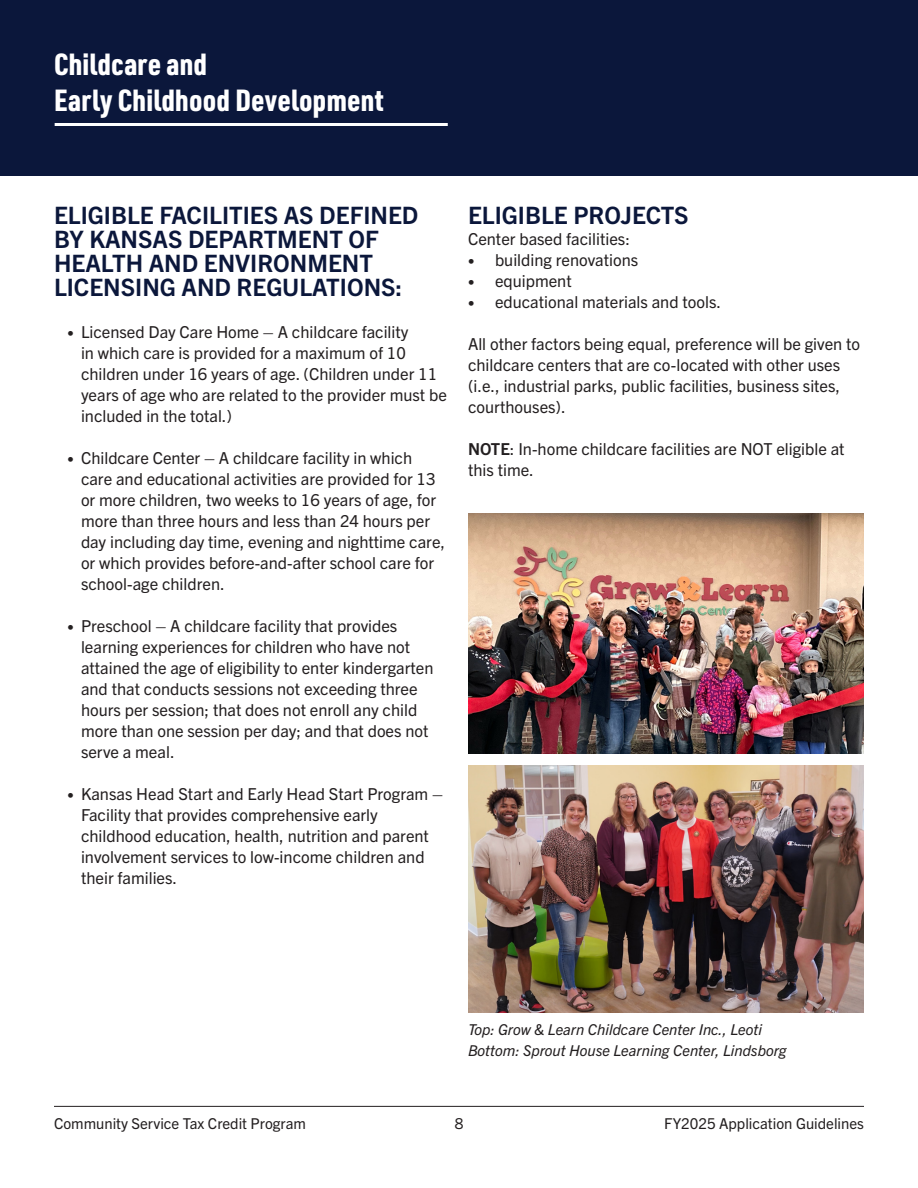
<style>
.page{position:relative;width:918px;height:1188px;background:#fff}
.page>*{position:absolute;margin:0;border:0;box-sizing:border-box;transform-origin:0 0}
.t1{font:900 30px "URWDIN Cond";letter-spacing:.01em;color:#fff}
.t2{font:700 24px "Trade Gothic Next LT Pro";color:#0b173b}
.t3{font:16.5px/21px "Trade Gothic Next LT Pro";color:#231f20}
.t4{font:italic 15px "Trade Gothic Next LT Pro";color:#231f20}
.t5{font:15px "Trade Gothic Next LT Pro";color:#231f20}
.s1{font-family:"Montserrat";font-weight:800}
.s2{font-weight:700}
</style>
<div class="page">
<hr style="left:54px;top:1106px;width:810px;height:1px;background:#231f20">
<div style="left:0;top:0;width:918px;height:176px;background:#0b173b"></div>
<hr style="left:55px;top:123px;width:393px;height:3px;background:#fff">
<img style="left:468px;top:765px;width:396px;height:247px">
<img style="left:468px;top:513px;width:396px;height:241px">
<p class="t1" style="left:54px;top:44px;width:155px">Childcare and</p>
<p class="t1" style="left:54px;top:80px;width:331px">Early Childhood Development</p>
<p class="t2" style="left:54px;top:199px;width:366px">ELIGIBLE FACILITIES AS DEFINED</p>
<p class="t2" style="left:54px;top:223px;width:326px">BY KANSAS DEPARTMENT OF</p>
<p class="t2" style="left:54px;top:247px;width:321px">HEALTH AND ENVIRONMENT</p>
<p class="t2" style="left:54px;top:271px;width:350px">LICENSING AND REGULATIONS:</p>
<p class="t3" style="left:81px;top:320px;width:367px;text-indent:-14px"><span class="s1">•</span> Licensed Day Care Home – A childcare facility<br>in which care is provided for a maximum of 10 children under 16 years of age. (Children under 11 years of age who are related to the provider must be included in the total.)</p>
<p class="t3" style="left:81px;top:446px;width:366px;text-indent:-14px"><span class="s1">•</span> Childcare Center – A childcare facility in which care and educational activities are provided for 13 or more children, two weeks to 16 years of age, for more than three hours and less than 24 hours per day including day time, evening and nighttime care, or which provides before-and-after school care for school-age children.</p>
<p class="t3" style="left:81px;top:614px;width:354px;text-indent:-14px"><span class="s1">•</span> Preschool – A childcare facility that provides learning experiences for children who have not attained the age of eligibility to enter kindergarten and that conducts sessions not exceeding three hours per session; that does not enroll any child more than one session per day; and that does not serve a meal.</p>
<p class="t3" style="left:81px;top:782px;width:364px;text-indent:-14px"><span class="s1">•</span> Kansas Head Start and Early Head Start Program – Facility that provides comprehensive early childhood education, health, nutrition and parent involvement services to low-income children and their families.</p>
<p class="t2" style="left:468px;top:199px;width:222px">ELIGIBLE PROJECTS</p>
<p class="t3" style="left:468px;top:227px;width:164px">Center based facilities:</p>
<p class="t3" style="left:468px;top:248px;width:172px"><span class="s1">•</span> building renovations</p>
<p class="t3" style="left:468px;top:269px;width:105px"><span class="s1">•</span> equipment</p>
<p class="t3" style="left:468px;top:290px;width:255px"><span class="s1">•</span> educational materials and tools.</p>
<p class="t3" style="left:468px;top:332px;width:394px">All other factors being equal, preference will be given to childcare centers that are co-located with other uses</p>
<p class="t3" style="left:468px;top:374px;width:374px">(i.e., industrial parks, public facilities, business sites, courthouses).</p>
<p class="t3" style="left:468px;top:437px;width:378px"><span class="s2">NOTE</span>: In-home childcare facilities are NOT eligible at this time.</p>
<p class="t4" style="left:468px;top:1019px;width:295px">Top: Grow &amp; Learn Childcare Center Inc., Leoti</p>
<p class="t4" style="left:468px;top:1040px;width:320px">Bottom: Sprout House Learning Center, Lindsborg</p>
<p class="t5" style="left:54px;top:1113px;width:254px">Community Service Tax Credit Program</p>
<p class="t5" style="left:455px;top:1113px;width:10px">8</p>
<p class="t5" style="left:664px;top:1113px;width:201px">FY2025 Application Guidelines</p>
</div>
